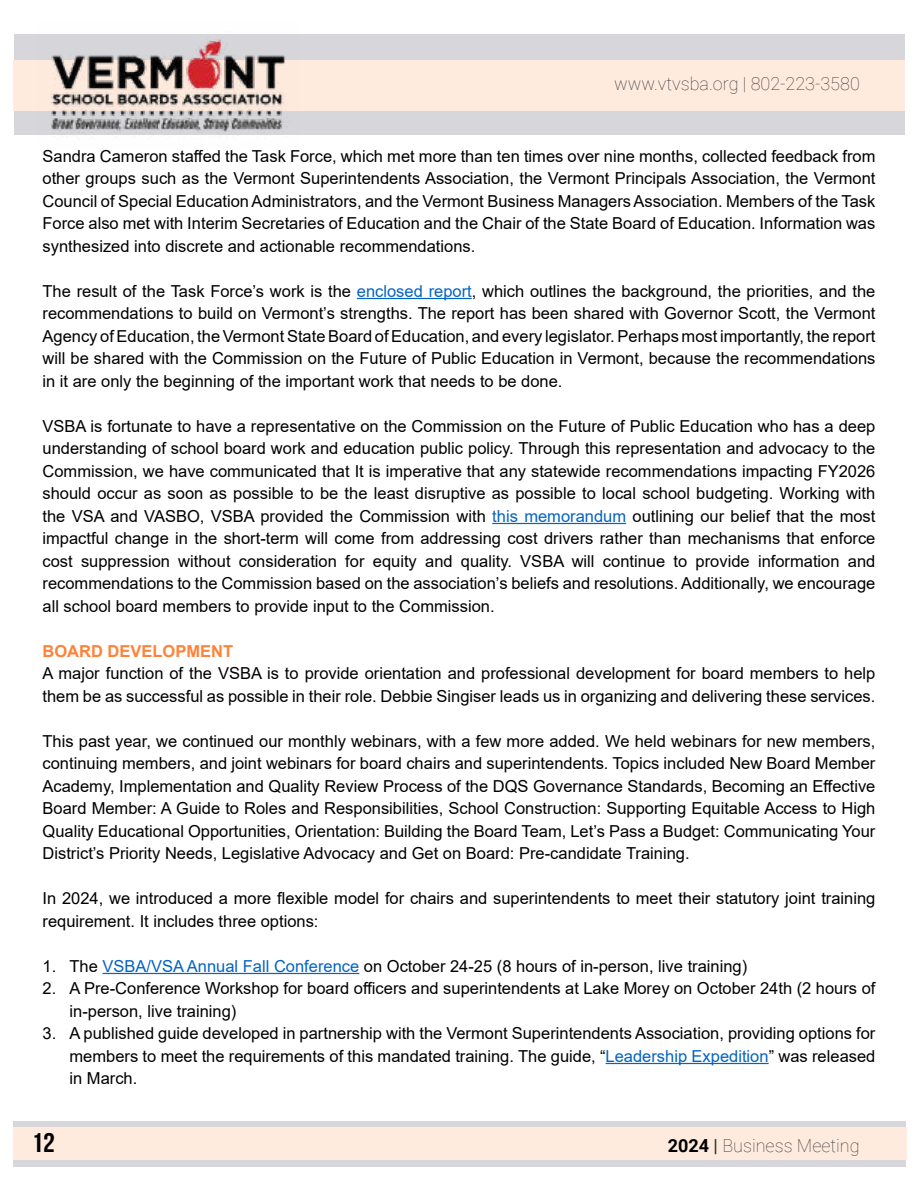
<style>
.page{position:relative;width:918px;height:1188px;background:#fff}
.page>*{position:absolute;margin:0;border:0;box-sizing:border-box;transform-origin:0 0}
.t1{font:27px "Bebas Neue";color:#000;scale:1.1 1}
.t2{font:100 18px "Roboto";color:#373635}
.t3{font:16.5px/22.5px "Arial";color:#000;text-align:justify}
.t4{font:700 16.5px "Arial";color:#ff8239}
.s1{color:#0563c1}
.s2{font-weight:700;color:#000}
.s3{font-weight:400;color:#272524}
</style>
<div class="page">
<div style="left:13px;top:1121px;width:892px;height:46px;background:#d6d6db"></div>
<div style="left:15px;top:35px;width:890px;height:100px;background:#d6d6db"></div>
<div style="left:13px;top:1128px;width:893px;height:32px;background:#ffebde"></div>
<div style="left:14px;top:60px;width:891px;height:51px;background:#ffebde"></div>
<img style="left:38px;top:31px;width:259px;height:107px">
<hr style="left:357px;top:298px;width:115px;height:1px;background:#0563c1">
<hr style="left:492px;top:523px;width:134px;height:1px;background:#0563c1">
<hr style="left:103px;top:973px;width:256px;height:1px;background:#0563c1">
<hr style="left:606px;top:1063px;width:163px;height:1px;background:#0563c1">
<p class="t2" style="left:614px;top:71px;width:247px">www.vtvsba.org | 802-223-3580</p>
<p class="t3" style="left:43px;top:145px;width:834px">Sandra Cameron staffed the Task Force, which met more than ten times over nine months, collected feedback from other groups such as the Vermont Superintendents Association, the Vermont Principals Association, the Vermont Council of Special Education Administrators, and the Vermont Business Managers Association. Members of the Task Force also met with Interim Secretaries of Education and the Chair of the State Board of Education. Information was synthesized into discrete and actionable recommendations.</p>
<p class="t3" style="left:43px;top:280px;width:834px">The result of the Task Force’s work is the <span class="s1">enclosed report</span>, which outlines the background, the priorities, and the recommendations to build on Vermont’s strengths. The report has been shared with Governor Scott, the Vermont Agency of Education, the Vermont State Board of Education, and every legislator. Perhaps most importantly, the report will be shared with the Commission on the Future of Public Education in Vermont, because the recommendations in it are only the beginning of the important work that needs to be done.</p>
<p class="t3" style="left:43px;top:415px;width:834px">VSBA is fortunate to have a representative on the Commission on the Future of Public Education who has a deep understanding of school board work and education public policy. Through this representation and advocacy to the Commission, we have communicated that It is imperative that any statewide recommendations impacting FY2026 should occur as soon as possible to be the least disruptive as possible to local school budgeting. Working with the VSA and VASBO, VSBA provided the Commission with <span class="s1">this memorandum</span> outlining our belief that the most impactful change in the short-term will come from addressing cost drivers rather than mechanisms that enforce cost suppression without consideration for equity and quality. VSBA will continue to provide information and recommendations to the Commission based on the association’s beliefs and resolutions. Additionally, we encourage all school board members to provide input to the Commission.</p>
<p class="t4" style="left:43px;top:639px;width:192px">BOARD DEVELOPMENT</p>
<p class="t3" style="left:43px;top:662px;width:834px">A major function of the VSBA is to provide orientation and professional development for board members to help them be as successful as possible in their role. Debbie Singiser leads us in organizing and delivering these services.</p>
<p class="t3" style="left:43px;top:730px;width:834px">This past year, we continued our monthly webinars, with a few more added. We held webinars for new members, continuing members, and joint webinars for board chairs and superintendents. Topics included New Board Member Academy, Implementation and Quality Review Process of the DQS Governance Standards, Becoming an Effective Board Member: A Guide to Roles and Responsibilities, School Construction: Supporting Equitable Access to High Quality Educational Opportunities, Orientation: Building the Board Team, Let’s Pass a Budget: Communicating Your District’s Priority Needs, Legislative Advocacy and Get on Board: Pre-candidate Training.</p>
<p class="t3" style="left:43px;top:887px;width:834px">In 2024, we introduced a more flexible model for chairs and superintendents to meet their statutory joint training requirement. It includes three options:</p>
<p class="t3" style="left:43px;top:955px;width:706px">1. The <span class="s1">VSBA/VSA Annual Fall Conference</span> on October 24-25 (8 hours of in-person, live training)</p>
<p class="t3" style="left:70px;top:977px;width:807px;text-indent:-27px">2. A Pre-Conference Workshop for board officers and superintendents at Lake Morey on October 24th (2 hours of in-person, live training)</p>
<p class="t3" style="left:70px;top:1022px;width:807px;text-indent:-27px">3. A published guide developed in partnership with the Vermont Superintendents Association, providing options for members to meet the requirements of this mandated training. The guide, “<span class="s1">Leadership Expedition</span>” was released in March.</p>
<h1 class="t1" style="left:31px;top:1128px;width:23px">12</h1>
<p class="t2" style="left:668px;top:1133px;width:193px"><span class="s2">2024</span> <span class="s3">|</span> Business Meeting</p>
</div>
